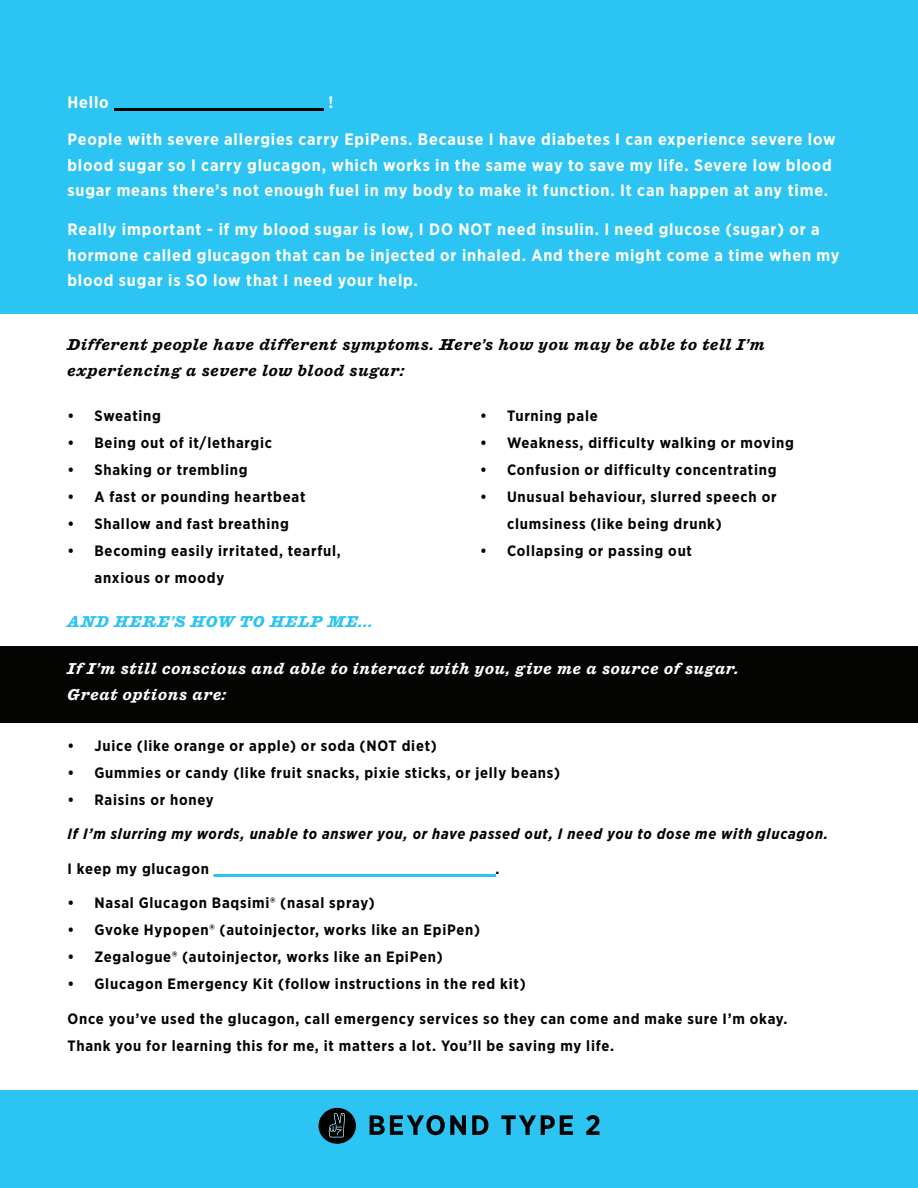
<style>
.page{position:relative;width:918px;height:1188px;background:#fff}
.page>*{position:absolute;margin:0;border:0;box-sizing:border-box;transform-origin:0 0}
.t1{font:700 16.5px/25.5px "Gotham Narrow";letter-spacing:.05em;color:#fff}
.t2{font:700 15px/27px "Gotham Narrow";letter-spacing:.05em;color:#040503}
.t3{font:italic 700 15px "Antique No 6";letter-spacing:.045em;color:#040503}
.t4{font:italic 700 15px "Gotham Narrow";letter-spacing:.05em;color:#040503}
.t5{font:italic 700 15px "Antique No 6";letter-spacing:.045em;color:#fff}
.t6{font:italic 700 15px "Antique No 6";letter-spacing:.05em;color:#2bc4f3}
</style>
<div class="page">
<div style="left:0;top:1091px;width:918px;height:97px;background:#2bc4f3"></div>
<svg style="left:370px;top:1115px;width:96px;height:20px"></svg>
<svg style="left:472px;top:1115px;width:16px;height:20px"></svg>
<svg style="left:501px;top:1115px;width:72px;height:20px"></svg>
<svg style="left:586px;top:1115px;width:13px;height:20px"></svg>
<svg style="left:318px;top:1107px;width:38px;height:37px"></svg>
<div style="left:0;top:646px;width:918px;height:77px;background:#040503"></div>
<div style="left:0;top:0;width:918px;height:313px;background:#2bc4f3"></div>
<hr style="left:214px;top:874px;width:282px;height:2px;background:#2bc4f3">
<hr style="left:114px;top:108px;width:210px;height:3px;background:#040503">
<p class="t1" style="left:68px;top:127px;width:770px">People with severe allergies carry EpiPens. Because I have diabetes I can experience severe low blood sugar so I carry glucagon, which works in the same way to save my life. Severe low blood sugar means there’s not enough fuel in my body to make it function. It can happen at any time.</p>
<p class="t1" style="left:68px;top:217px;width:774px">Really important - if my blood sugar is low, I DO NOT need insulin. I need glucose (sugar) or a hormone called glucagon that can be injected or inhaled. And there might come a time when my blood sugar is SO low that I need your help.</p>
<p class="t3" style="left:68px;top:334px;width:699px">Different people have different symptoms. Here’s how you may be able to tell I’m</p>
<p class="t3" style="left:68px;top:359px;width:338px">experiencing a severe low blood sugar:</p>
<p class="t2" style="left:68px;top:403px;width:95px">• Sweating</p>
<p class="t2" style="left:68px;top:430px;width:206px">• Being out of it/lethargic</p>
<p class="t2" style="left:68px;top:457px;width:182px">• Shaking or trembling</p>
<p class="t2" style="left:68px;top:484px;width:240px">• A fast or pounding heartbeat</p>
<p class="t2" style="left:68px;top:511px;width:223px">• Shallow and fast breathing</p>
<p class="t2" style="left:94px;top:538px;width:248px;text-indent:-27px">• Becoming easily irritated, tearful, anxious or moody</p>
<p class="t6" style="left:68px;top:610px;width:307px">AND HERE’S HOW TO HELP ME...</p>
<p class="t2" style="left:480px;top:403px;width:119px">• Turning pale</p>
<p class="t2" style="left:480px;top:430px;width:315px">• Weakness, difficulty walking or moving</p>
<p class="t2" style="left:480px;top:457px;width:298px">• Confusion or difficulty concentrating</p>
<p class="t2" style="left:507px;top:484px;width:271px;text-indent:-27px">• Unusual behaviour, slurred speech or clumsiness (like being drunk)</p>
<p class="t2" style="left:480px;top:538px;width:214px">• Collapsing or passing out</p>
<p class="t5" style="left:68px;top:657px;width:673px">If I’m still conscious and able to interact with you, give me a source of sugar.</p>
<p class="t5" style="left:68px;top:683px;width:160px">Great options are:</p>
<p class="t2" style="left:68px;top:732px;width:371px">• Juice (like orange or apple) or soda (NOT diet)</p>
<p class="t2" style="left:68px;top:759px;width:494px">• Gummies or candy (like fruit snacks, pixie sticks, or jelly beans)</p>
<p class="t2" style="left:68px;top:786px;width:148px">• Raisins or honey</p>
<p class="t4" style="left:68px;top:824px;width:762px">If I’m slurring my words, unable to answer you, or have passed out, I need you to dose me with glucagon.</p>
<p class="t2" style="left:68px;top:889px;width:309px">• Nasal Glucagon Baqsimi® (nasal spray)</p>
<p class="t2" style="left:68px;top:916px;width:414px">• Gvoke Hypopen® (autoinjector, works like an EpiPen)</p>
<p class="t2" style="left:68px;top:943px;width:377px">• Zegalogue® (autoinjector, works like an EpiPen)</p>
<p class="t2" style="left:68px;top:970px;width:460px">• Glucagon Emergency Kit (follow instructions in the red kit)</p>
<p class="t2" style="left:68px;top:1005px;width:722px">Once you’ve used the glucagon, call emergency services so they can come and make sure I’m okay.</p>
<p class="t2" style="left:68px;top:1032px;width:548px">Thank you for learning this for me, it matters a lot. You’ll be saving my life.</p>
</div>
